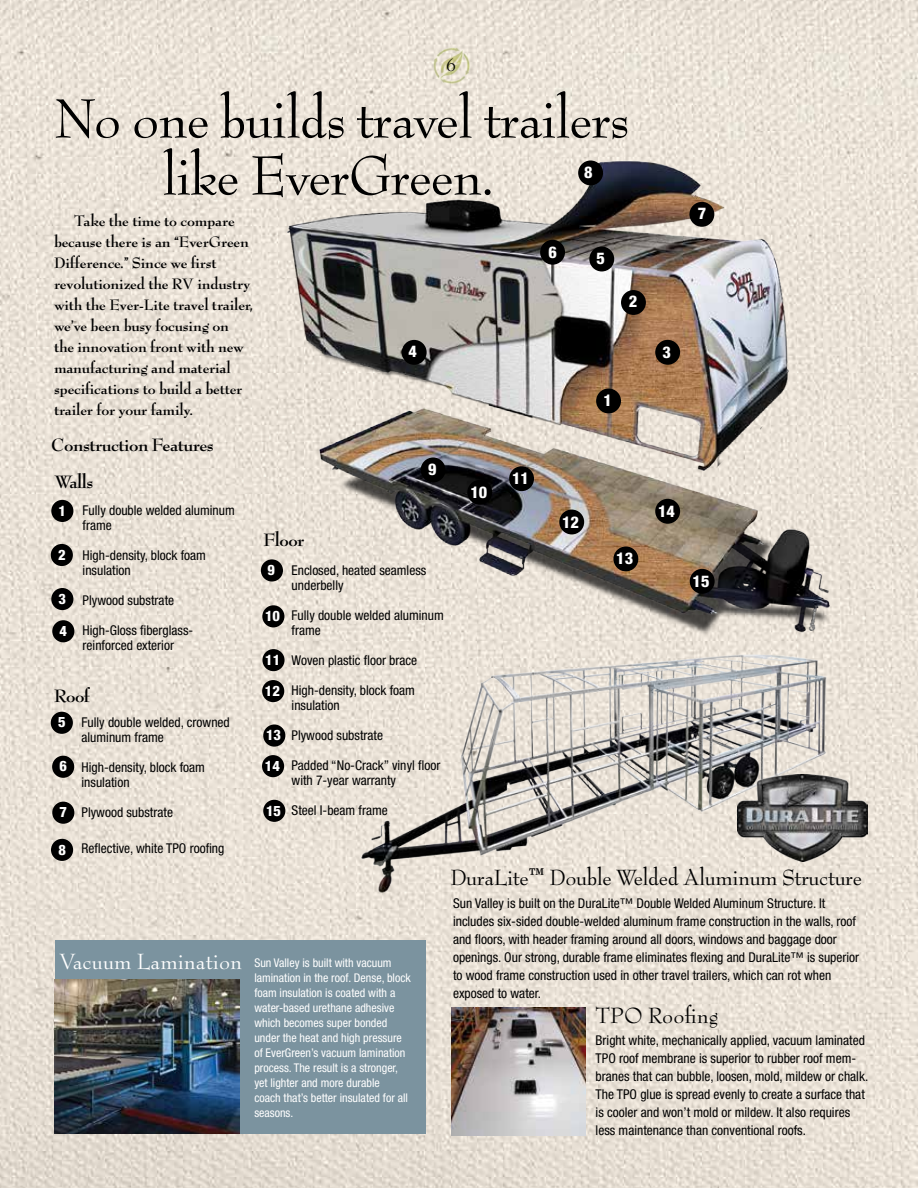
<style>
.page{position:relative;width:918px;height:1188px;background:#fff}
.page>*{position:absolute;margin:0;border:0;box-sizing:border-box;transform-origin:0 0}
.t1{font:60px/57px "Bernhard Modern Std";letter-spacing:-.025em;color:#000;text-align:center}
.t2{font:24px "Bernhard Modern Std";letter-spacing:-.02em;color:#000}
.t3{font:24px "Bernhard Modern Std";color:#fff}
.t4{font:24px "Bernhard Modern Std";color:#000}
.t5{font:700 19.5px "Bernhard Modern Std";letter-spacing:-.025em;color:#000}
.t6{font:18px "Bernhard Modern Std";color:#000}
.t7{font:700 16.5px/21px "Bernhard Modern Std";letter-spacing:-.01em;color:#000}
.t8{font:800 condensed 16.2px "Helvetica Neue";color:#fff}
.t9{font:800 condensed 14.4px/30.9px "Helvetica Neue";color:#fff}
.t10{font:condensed 13.5px/18px "Helvetica Neue";color:#000}
.t11{font:condensed 12px/15px "Helvetica Neue";color:#fff}
</style>
<div class="page">
<img style="left:0;top:0;width:918px;height:1188px">
<img style="left:359px;top:705px;width:484px;height:190px">
<img style="left:287px;top:149px;width:579px;height:556px">
<div style="left:55px;top:941px;width:370px;height:193px;background:#7b939f"></div>
<div style="left:596px;top:388px;width:25px;height:25px;background:#000;border-radius:50%"></div>
<div style="left:621px;top:290px;width:25px;height:25px;background:#000;border-radius:50%"></div>
<div style="left:655px;top:340px;width:25px;height:25px;background:#000;border-radius:50%"></div>
<div style="left:402px;top:340px;width:25px;height:25px;background:#000;border-radius:50%"></div>
<div style="left:589px;top:247px;width:25px;height:24px;background:#000;border-radius:50%"></div>
<div style="left:540px;top:240px;width:25px;height:25px;background:#000;border-radius:50%"></div>
<div style="left:689px;top:202px;width:25px;height:25px;background:#000;border-radius:50%"></div>
<div style="left:578px;top:161px;width:25px;height:24px;background:#000;border-radius:50%"></div>
<div style="left:690px;top:569px;width:25px;height:25px;background:#000;border-radius:50%"></div>
<div style="left:655px;top:499px;width:25px;height:25px;background:#000;border-radius:50%"></div>
<div style="left:613px;top:546px;width:25px;height:25px;background:#000;border-radius:50%"></div>
<div style="left:509px;top:466px;width:25px;height:25px;background:#000;border-radius:50%"></div>
<div style="left:467px;top:480px;width:25px;height:25px;background:#000;border-radius:50%"></div>
<div style="left:421px;top:458px;width:25px;height:24px;background:#000;border-radius:50%"></div>
<div style="left:559px;top:510px;width:25px;height:24px;background:#000;border-radius:50%"></div>
<img style="left:738px;top:774px;width:130px;height:88px">
<img style="left:451px;top:1008px;width:135px;height:128px">
<img style="left:55px;top:980px;width:185px;height:154px">
<div style="left:51px;top:500px;width:22px;height:22px;background:#000;border-radius:50%"></div>
<div style="left:51px;top:544px;width:22px;height:22px;background:#000;border-radius:50%"></div>
<div style="left:51px;top:588px;width:22px;height:22px;background:#000;border-radius:50%"></div>
<div style="left:52px;top:620px;width:22px;height:22px;background:#000;border-radius:50%"></div>
<div style="left:51px;top:712px;width:22px;height:22px;background:#000;border-radius:50%"></div>
<div style="left:52px;top:756px;width:22px;height:22px;background:#000;border-radius:50%"></div>
<div style="left:52px;top:802px;width:22px;height:22px;background:#000;border-radius:50%"></div>
<div style="left:51px;top:839px;width:22px;height:22px;background:#000;border-radius:50%"></div>
<div style="left:261px;top:559px;width:22px;height:23px;background:#000;border-radius:50%"></div>
<div style="left:262px;top:605px;width:22px;height:22px;background:#000;border-radius:50%"></div>
<div style="left:262px;top:649px;width:23px;height:22px;background:#000;border-radius:50%"></div>
<div style="left:262px;top:680px;width:22px;height:22px;background:#000;border-radius:50%"></div>
<div style="left:263px;top:725px;width:22px;height:22px;background:#000;border-radius:50%"></div>
<div style="left:262px;top:755px;width:22px;height:22px;background:#000;border-radius:50%"></div>
<div style="left:263px;top:800px;width:22px;height:22px;background:#000;border-radius:50%"></div>
<img style="left:428px;top:43px;width:48px;height:43px">
<h3 class="t6" style="left:446px;top:55px;width:12px">6</h3>
<h1 class="t1" style="left:54px;top:91px;width:577px">No one builds travel trailers like EverGreen.</h1>
<p class="t8" style="left:584px;top:163px;width:10px">8</p>
<p class="t7" style="left:54px;top:211px;width:201px;text-indent:20px">Take the time to compare because there is an “EverGreen<br>Difference.” Since we first revolutionized the RV industry with the Ever-Lite travel trailer, we’ve been busy focusing on the innovation front with new manufacturing and material specifications to build a better trailer for your family.</p>
<h3 class="t5" style="left:51px;top:435px;width:164px">Construction Features</h3>
<h3 class="t5" style="left:54px;top:472px;width:41px">Walls</h3>
<p class="t9" style="left:59px;top:495px;width:9px">1</p>
<p class="t9" style="left:58px;top:539px;width:9px">2</p>
<p class="t9" style="left:59px;top:583px;width:9px">3</p>
<p class="t9" style="left:60px;top:615px;width:9px">4</p>
<p class="t10" style="left:83px;top:502px;width:154px;line-height:15px">Fully double welded aluminum frame</p>
<p class="t10" style="left:83px;top:547px;width:125px;line-height:15px">High-density, block foam insulation</p>
<p class="t10" style="left:83px;top:591px;width:93px">Plywood substrate</p>
<p class="t10" style="left:83px;top:622px;width:112px;line-height:15px">High-Gloss fiberglass&shy;reinforced exterior</p>
<h3 class="t5" style="left:54px;top:686px;width:38px">Roof</h3>
<p class="t9" style="left:58px;top:707px;width:9px">5</p>
<p class="t9" style="left:59px;top:751px;width:9px">6</p>
<p class="t9" style="left:60px;top:797px;width:9px">7</p>
<p class="t9" style="left:58px;top:834px;width:9px">8</p>
<p class="t10" style="left:82px;top:715px;width:150px;line-height:15px">Fully double welded, crowned aluminum frame</p>
<p class="t10" style="left:82px;top:760px;width:125px;line-height:15px">High-density, block foam insulation</p>
<p class="t10" style="left:82px;top:803px;width:93px">Plywood substrate</p>
<p class="t10" style="left:82px;top:839px;width:144px">Reflective, white TPO roofing</p>
<h3 class="t5" style="left:264px;top:530px;width:42px">Floor</h3>
<p class="t8" style="left:409px;top:342px;width:10px">4</p>
<p class="t8" style="left:428px;top:460px;width:10px">9</p>
<p class="t9" style="left:268px;top:554px;width:9px">9</p>
<p class="t9" style="left:265px;top:600px;width:16px">10</p>
<p class="t9" style="left:265px;top:644px;width:17px">11<br>12</p>
<p class="t9" style="left:265px;top:720px;width:18px">13<br>14</p>
<p class="t9" style="left:266px;top:795px;width:16px">15</p>
<p class="t10" style="left:292px;top:563px;width:136px;line-height:15px">Enclosed, heated seamless underbelly</p>
<p class="t10" style="left:292px;top:608px;width:154px;line-height:15px">Fully double welded aluminum frame</p>
<p class="t10" style="left:292px;top:651px;width:127px">Woven plastic floor brace</p>
<p class="t10" style="left:292px;top:683px;width:125px;line-height:15px">High-density, block foam insulation</p>
<p class="t10" style="left:292px;top:726px;width:93px">Plywood substrate</p>
<p class="t10" style="left:292px;top:758px;width:150px;line-height:15px">Padded “No-Crack” vinyl floor with 7-year warranty</p>
<p class="t10" style="left:292px;top:801px;width:98px">Steel I-beam frame</p>
<p class="t8" style="left:549px;top:242px;width:10px">6</p>
<p class="t8" style="left:597px;top:248px;width:10px">5</p>
<p class="t8" style="left:629px;top:291px;width:10px">2</p>
<p class="t8" style="left:470px;top:482px;width:18px">10</p>
<p class="t8" style="left:512px;top:468px;width:18px">11</p>
<p class="t8" style="left:603px;top:391px;width:10px">1</p>
<p class="t8" style="left:562px;top:512px;width:18px">12</p>
<p class="t8" style="left:616px;top:549px;width:18px">13</p>
<p class="t8" style="left:698px;top:203px;width:10px">7</p>
<p class="t8" style="left:663px;top:342px;width:10px">3</p>
<p class="t8" style="left:658px;top:501px;width:18px">14</p>
<p class="t8" style="left:693px;top:571px;width:18px">15</p>
<h2 class="t3" style="left:60px;top:948px;width:184px">Vacuum Lamination</h2>
<p class="t11" style="left:254px;top:956px;width:158px">Sun Valley is built with vacuum lamination in the roof. Dense, block foam insulation is coated with a water-based urethane adhesive which becomes super bonded under the heat and high pressure of EverGreen’s vacuum lamination process. The result is a stronger, yet lighter and more durable<br>coach that’s better insulated for all seasons.</p>
<h2 class="t2" style="left:450px;top:865px;width:413px">DuraLite™ Double Welded Aluminum Structure</h2>
<p class="t10" style="left:453px;top:894px;width:408px">Sun Valley is built on the DuraLite™ Double Welded Aluminum Structure. It includes six-sided double-welded aluminum frame construction in the walls, roof and floors, with header framing around all doors, windows and baggage door openings. Our strong, durable frame eliminates flexing and DuraLite™ is superior to wood frame construction used in other travel trailers, which can rot when exposed to water.</p>
<h2 class="t4" style="left:596px;top:1003px;width:125px">TPO Roofing</h2>
<p class="t10" style="left:596px;top:1031px;width:274px">Bright white, mechanically applied, vacuum laminated TPO roof membrane is superior to rubber roof mem&shy;branes that can bubble, loosen, mold, mildew or chalk.<br>The TPO glue is spread evenly to create a surface that is cooler and won’t mold or mildew. It also requires less maintenance than conventional roofs.</p>
</div>
